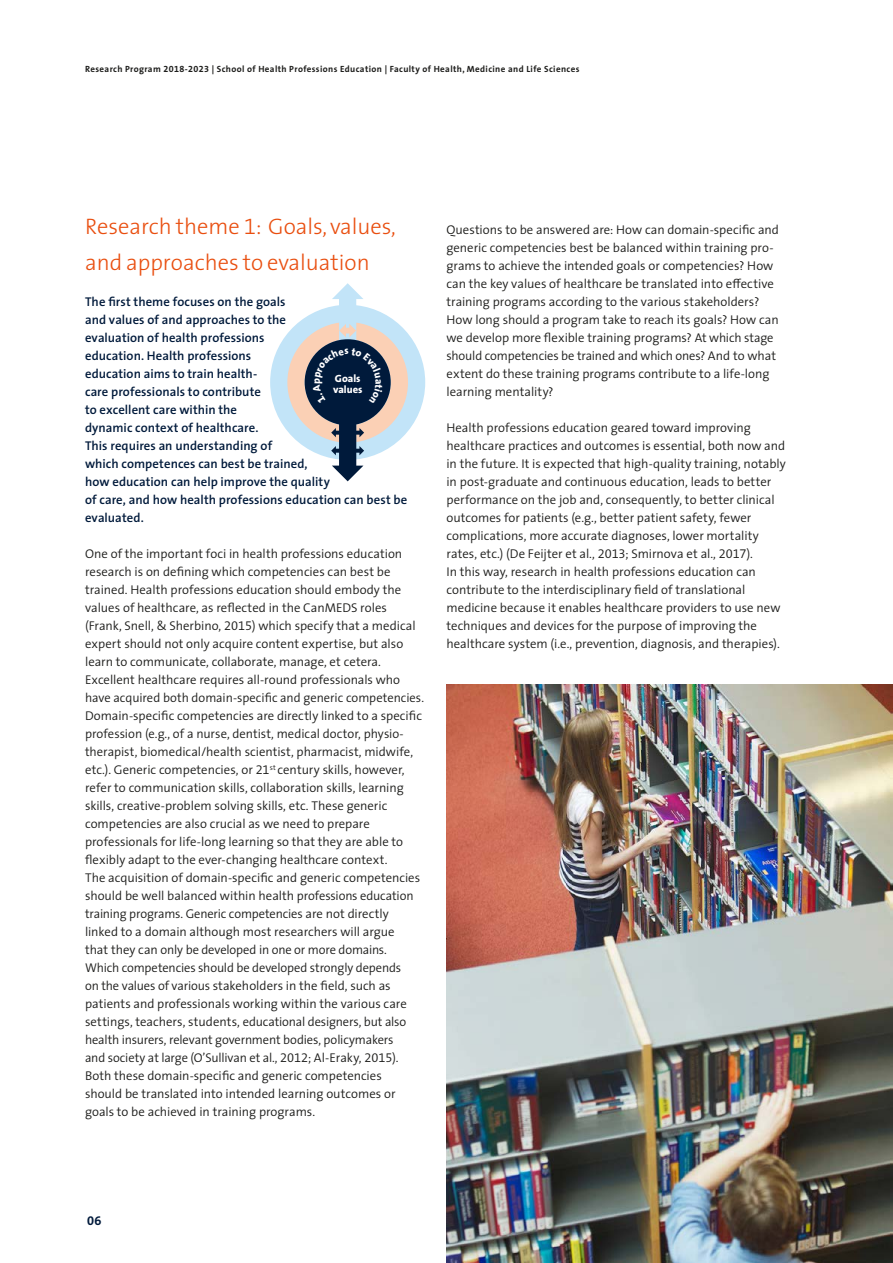
<style>
.page{position:relative;width:893px;height:1263px;background:#fff}
.page>*{position:absolute;margin:0;border:0;box-sizing:border-box;transform-origin:0 0}
.t1{font:300 22.5px/36px "The Sans";color:#e94e0f}
.t2{font:300 12.75px/18px "The Sans";color:#1d1d1b}
.t3{font:600 12.75px/18px "The Sans";letter-spacing:.005em;color:#001a3b}
.t4{font:12.75px "The Sans Bold Expert";color:#001a3b}
.t5{font:800 10.5px/10.2px "The Sans";color:#fff}
.t6{font:700 9px "The Sans";letter-spacing:.04em;color:#1d1d1b}
.s1{font-family:"The Sans Bold Expert";font-weight:400}
.s2{font-family:"The Sans Light Expert";font-weight:400}
.s3{font-family:"The Sans Semi Light Expert";font-weight:400}
</style>
<div class="page">
<img style="left:446px;top:684px;width:447px;height:579px">
<svg style="left:270px;top:283px;width:155px;height:198px"></svg>
<p class="t6" style="left:85px;top:61px;width:496px">Research Program <span class="s1">2018</span>-<span class="s1">2023</span> | School of Health Professions Education | Faculty of Health, Medicine and Life Sciences</p>
<h1 class="t1" style="left:85px;top:207px;width:312px">Research theme <span class="s2">1</span>: Goals, values, and approaches to evaluation</h1>
<p class="t3" style="left:85px;top:292px;width:324px">The first theme focuses on the goals<br>and values of and approaches to the<br>evaluation of health professions<br>education. Health professions<br>education aims to train health-<br>care professionals to contribute<br>to excellent care within the<br>dynamic context of healthcare.<br>This requires an understanding of<br>which competences can best be trained,<br>how education can help improve the quality<br>of care, and how health professions education can best be evaluated.</p>
<p class="t2" style="left:85px;top:544px;width:341px">One of the important foci in health professions education research is on defining which competencies can best be trained. Health professions education should embody the values of healthcare, as reflected in the CanMEDS roles (Frank, Snell, &amp; Sherbino, <span class="s3">2015</span>) which specify that a medical expert should not only acquire content expertise, but also learn to communicate, collaborate, manage, et cetera.<br>Excellent healthcare requires all-round professionals who have acquired both domain-specific and generic competencies.<br>Domain-specific competencies are directly linked to a specific profession (e.g., of a nurse, dentist, medical doctor, physio&shy;therapist, biomedical/health scientist, pharmacist, midwife, etc.). Generic competencies, or <span class="s3">21</span><sup>st</sup> century skills, however, refer to communication skills, collaboration skills, learning skills, creative-problem solving skills, etc. These generic competencies are also crucial as we need to prepare professionals for life-long learning so that they are able to flexibly adapt to the ever-changing healthcare context.<br>The acquisition of domain-specific and generic competencies should be well balanced within health professions education training programs. Generic competencies are not directly linked to a domain although most researchers will argue<br>that they can only be developed in one or more domains.<br>Which competencies should be developed strongly depends<br>on the values of various stakeholders in the field, such as patients and professionals working within the various care settings, teachers, students, educational designers, but also health insurers, relevant government bodies, policymakers<br>and society at large (O’Sullivan et al., <span class="s3">2012</span>; Al-Eraky, <span class="s3">2015</span>).<br>Both these domain-specific and generic competencies<br>should be translated into intended learning outcomes or goals to be achieved in training programs.</p>
<p class="t5" style="left:333px;top:373px;width:31px">Goals values</p>
<p class="t2" style="left:446px;top:220px;width:334px">Questions to be answered are: How can domain-specific and generic competencies best be balanced within training pro&shy;grams to achieve the intended goals or competencies? How can the key values of healthcare be translated into effective training programs according to the various stakeholders?<br>How long should a program take to reach its goals? How can we develop more flexible training programs? At which stage should competencies be trained and which ones? And to what extent do these training programs contribute to a life-long learning mentality?</p>
<p class="t2" style="left:446px;top:418px;width:341px">Health professions education geared toward improving healthcare practices and outcomes is essential, both now and in the future. It is expected that high-quality training, notably in post-graduate and continuous education, leads to better performance on the job and, consequently, to better clinical outcomes for patients (e.g., better patient safety, fewer complications, more accurate diagnoses, lower mortality rates, etc.) (De Feijter et al., <span class="s3">2013</span>; Smirnova et al., <span class="s3">2017</span>).<br>In this way, research in health professions education can contribute to the interdisciplinary field of translational medicine because it enables healthcare providers to use new techniques and devices for the purpose of improving the healthcare system (i.e., prevention, diagnosis, and therapies).</p>
<p class="t4" style="left:87px;top:1209px;width:16px">06</p>
</div>
